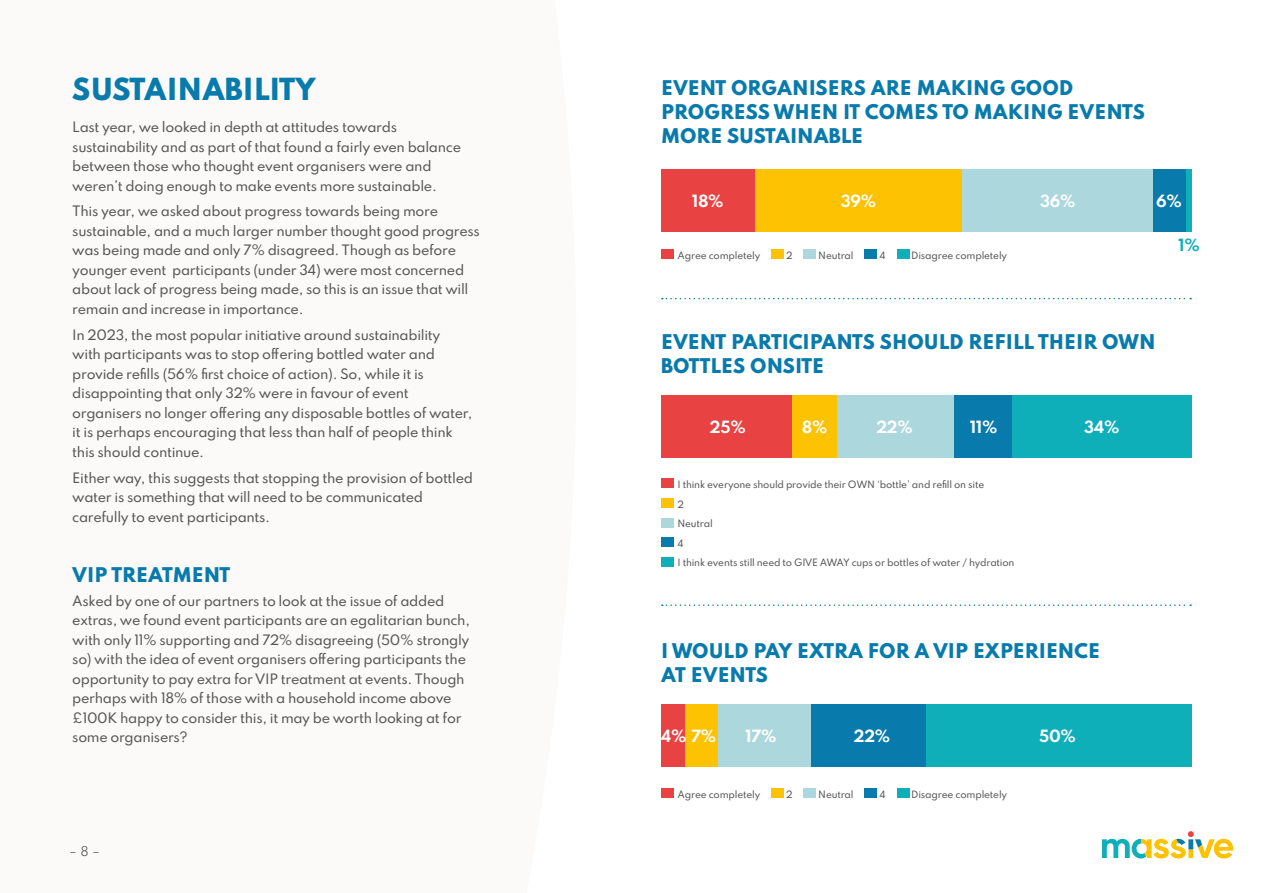
<style>
.page{position:relative;width:1263px;height:893px;background:#fff}
.page>*{position:absolute;margin:0;border:0;box-sizing:border-box;transform-origin:0 0}
.t1{font:800 27px "Spartan";color:#087bac}
.t2{font:800 18px/24px "Spartan";color:#087bac}
.t3{font:700 15px "Spartan";letter-spacing:-.02em;color:#fff}
.t4{font:700 15px "Spartan";color:#0fafb9}
.t5{font:500 12.75px/19.5px "Spartan";letter-spacing:-.025em;color:#575756}
.t6{font:12px "Spartan";color:#575756}
.t7{font:500 9px/19.5px "Spartan";letter-spacing:-.02em;color:#575756}
</style>
<div class="page">
<svg style="left:1102px;top:831px;width:131px;height:27px"></svg>
<div style="left:661px;top:789px;width:12px;height:9px;background:#e84242"></div>
<div style="left:771px;top:789px;width:12px;height:9px;background:#fdc201"></div>
<div style="left:804px;top:789px;width:12px;height:9px;background:#acd8dd"></div>
<div style="left:865px;top:789px;width:12px;height:9px;background:#087bac"></div>
<div style="left:897px;top:789px;width:12px;height:9px;background:#0fafb9"></div>
<div style="left:661px;top:704px;width:24px;height:63px;background:#e84242"></div>
<div style="left:685px;top:704px;width:33px;height:63px;background:#fdc201"></div>
<div style="left:718px;top:704px;width:93px;height:63px;background:#acd8dd"></div>
<div style="left:811px;top:704px;width:115px;height:63px;background:#087bac"></div>
<div style="left:926px;top:704px;width:265px;height:63px;background:#0fafb9"></div>
<div style="left:661px;top:249px;width:12px;height:9px;background:#e84242"></div>
<div style="left:771px;top:249px;width:12px;height:9px;background:#fdc201"></div>
<div style="left:804px;top:249px;width:12px;height:9px;background:#acd8dd"></div>
<div style="left:865px;top:249px;width:12px;height:9px;background:#087bac"></div>
<div style="left:897px;top:249px;width:12px;height:9px;background:#0fafb9"></div>
<div style="left:661px;top:169px;width:93px;height:63px;background:#e84242"></div>
<div style="left:754px;top:169px;width:208px;height:63px;background:#fdc201"></div>
<div style="left:962px;top:169px;width:191px;height:63px;background:#acd8dd"></div>
<div style="left:1153px;top:169px;width:33px;height:63px;background:#087bac"></div>
<div style="left:1186px;top:169px;width:5px;height:63px;background:#0fafb9"></div>
<div style="left:661px;top:479px;width:12px;height:9px;background:#e84242"></div>
<div style="left:661px;top:498px;width:12px;height:10px;background:#fdc201"></div>
<div style="left:661px;top:518px;width:12px;height:10px;background:#acd8dd"></div>
<div style="left:661px;top:537px;width:12px;height:10px;background:#087bac"></div>
<div style="left:661px;top:557px;width:12px;height:10px;background:#0fafb9"></div>
<div style="left:661px;top:395px;width:131px;height:63px;background:#e84242"></div>
<div style="left:792px;top:395px;width:45px;height:63px;background:#fdc201"></div>
<div style="left:837px;top:395px;width:117px;height:63px;background:#acd8dd"></div>
<div style="left:954px;top:395px;width:58px;height:63px;background:#087bac"></div>
<div style="left:1012px;top:395px;width:179px;height:63px;background:#0fafb9"></div>
<svg style="left:662px;top:298px;width:529px;height:1px"></svg>
<svg style="left:662px;top:604px;width:529px;height:2px"></svg>
<h1 class="t1" style="left:72px;top:69px;width:245px">SUSTAINABILITY</h1>
<p class="t5" style="left:72px;top:117px;width:390px">Last year, we looked in depth at attitudes towards sustainability and as part of that found a fairly even balance between those who thought event organisers were and weren’t doing enough to make events more sustainable.</p>
<p class="t5" style="left:72px;top:201px;width:409px">This year, we asked about progress towards being more sustainable, and a much larger number thought good progress was being made and only 7% disagreed. Though as before younger event participants (under 34) were most concerned about lack of progress being made, so this is an issue that will remain and increase in importance.</p>
<p class="t5" style="left:72px;top:325px;width:402px">In 2023, the most popular initiative around sustainability with participants was to stop offering bottled water and provide refills (56% first choice of action). So, while it is disappointing that only 32% were in favour of event organisers no longer offering any disposable bottles of water, it is perhaps encouraging that less than half of people think this should continue.</p>
<p class="t5" style="left:72px;top:467px;width:402px">Either way, this suggests that stopping the provision of bottled water is something that will need to be communicated carefully to event participants.</p>
<h2 class="t2" style="left:72px;top:562px;width:159px">VIP TREATMENT</h2>
<p class="t5" style="left:72px;top:591px;width:399px">Asked by one of our partners to look at the issue of added extras, we found event participants are an egalitarian bunch, with only 11% supporting and 72% disagreeing (50% strongly so) with the idea of event organisers offering participants the opportunity to pay extra for VIP treatment at events. Though perhaps with 18% of those with a household income above £100K happy to consider this, it may be worth looking at for some organisers?</p>
<p class="t6" style="left:69px;top:842px;width:32px">– 8 –</p>
<h2 class="t2" style="left:661px;top:75px;width:485px">EVENT ORGANISERS ARE MAKING GOOD<br>PROGRESS WHEN IT COMES TO MAKING EVENTS<br>MORE SUSTAINABLE</h2>
<p class="t3" style="left:692px;top:189px;width:33px">18%</p>
<p class="t3" style="left:841px;top:189px;width:37px">39%</p>
<p class="t3" style="left:1040px;top:189px;width:37px">36%</p>
<p class="t3" style="left:1156px;top:189px;width:27px">6%</p>
<p class="t7" style="left:677px;top:245px;width:84px">Agree completely</p>
<p class="t7" style="left:786px;top:245px;width:8px">2</p>
<p class="t7" style="left:818px;top:245px;width:37px">Neutral</p>
<p class="t7" style="left:879px;top:245px;width:8px">4</p>
<p class="t7" style="left:911px;top:245px;width:97px">Disagree completely</p>
<p class="t4" style="left:1178px;top:234px;width:23px">1%</p>
<h2 class="t2" style="left:661px;top:329px;width:496px">EVENT PARTICIPANTS SHOULD REFILL THEIR OWN<br>BOTTLES ONSITE</h2>
<p class="t3" style="left:710px;top:416px;width:37px">25%</p>
<p class="t3" style="left:802px;top:416px;width:27px">8%</p>
<p class="t3" style="left:876px;top:416px;width:38px">22%</p>
<p class="t3" style="left:970px;top:416px;width:29px">11%</p>
<p class="t3" style="left:1084px;top:416px;width:37px">34%</p>
<p class="t7" style="left:677px;top:475px;width:338px">I think everyone should provide their OWN ‘bottle’ and refill on site<br>2<br>Neutral<br>4<br>I think events still need to GIVE AWAY cups or bottles of water / hydration</p>
<h2 class="t2" style="left:661px;top:638px;width:440px">I WOULD PAY EXTRA FOR A VIP EXPERIENCE<br>AT EVENTS</h2>
<p class="t3" style="left:661px;top:724px;width:57px">4% 7%</p>
<p class="t3" style="left:746px;top:724px;width:32px">17%</p>
<p class="t3" style="left:854px;top:724px;width:38px">22%</p>
<p class="t7" style="left:677px;top:785px;width:84px">Agree completely</p>
<p class="t7" style="left:786px;top:785px;width:8px">2</p>
<p class="t7" style="left:818px;top:785px;width:37px">Neutral</p>
<p class="t7" style="left:879px;top:785px;width:8px">4</p>
<p class="t7" style="left:911px;top:785px;width:97px">Disagree completely</p>
<p class="t3" style="left:1039px;top:724px;width:38px">50%</p>
</div>
